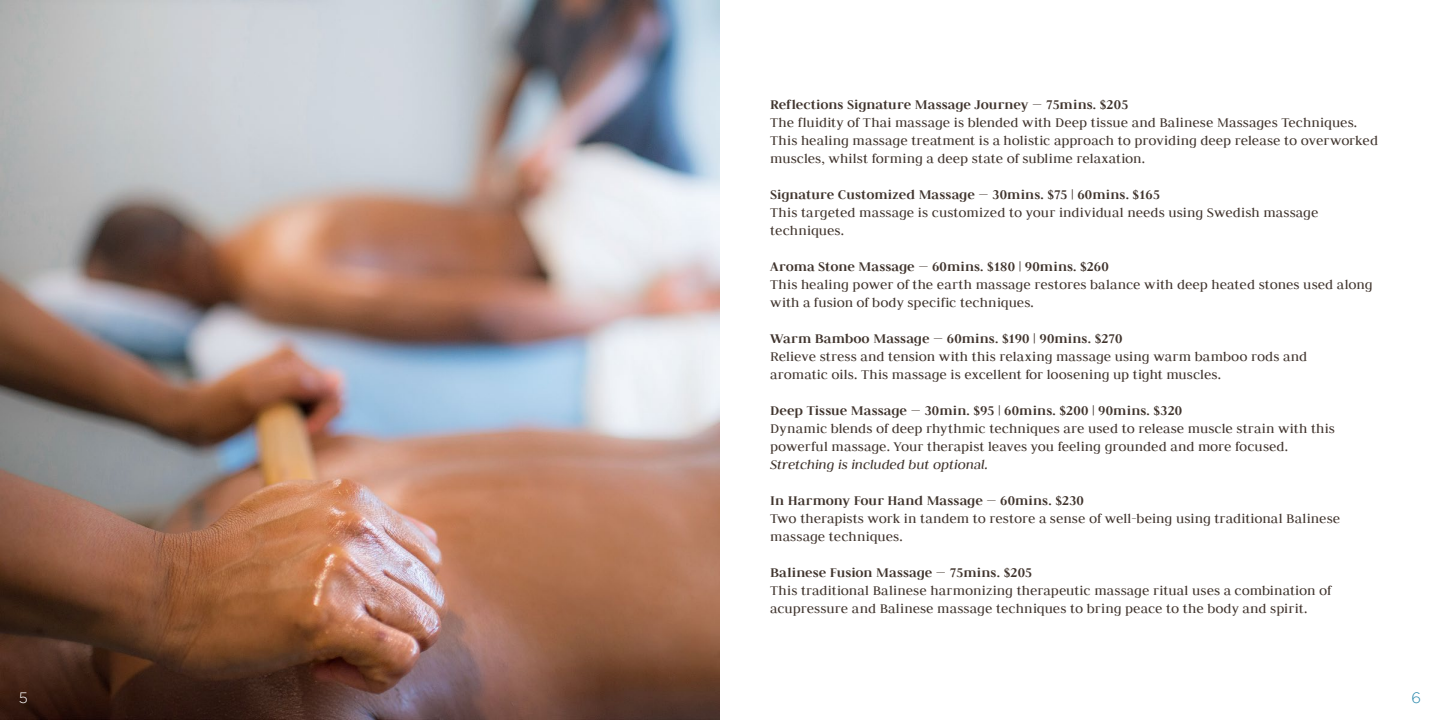
<style>
.page{position:relative;width:1440px;height:720px;background:#fff}
.page>*{position:absolute;margin:0;border:0;box-sizing:border-box;transform-origin:0 0}
.t1{font:15px/18px "Judson";letter-spacing:.005em;color:#40342d}
.t2{font:700 15px "Judson";letter-spacing:.005em;color:#40342d}
.t3{font:italic 15px "Judson";letter-spacing:-.005em;color:#40342d}
.t4{font:300 15px "Gotham";color:#fff}
.t5{font:300 15px "Gotham";color:#2586aa}
</style>
<div class="page">
<img style="left:0;top:0;width:720px;height:720px">
<p class="t2" style="left:770px;top:95px;width:360px">Reflections Signature Massage Journey — 75mins. $205</p>
<p class="t1" style="left:770px;top:113px;width:609px">The fluidity of Thai massage is blended with Deep tissue and Balinese Massages Techniques.<br>This healing massage treatment is a holistic approach to providing deep release to overworked muscles, whilst forming a deep state of sublime relaxation.</p>
<p class="t2" style="left:770px;top:185px;width:391px">Signature Customized Massage — 30mins. $75 | 60mins. $165</p>
<p class="t1" style="left:770px;top:203px;width:550px">This targeted massage is customized to your individual needs using Swedish massage techniques.</p>
<p class="t2" style="left:770px;top:257px;width:340px">Aroma Stone Massage — 60mins. $180 | 90mins. $260</p>
<p class="t1" style="left:770px;top:275px;width:604px">This healing power of the earth massage restores balance with deep heated stones used along with a fusion of body specific techniques.</p>
<p class="t2" style="left:770px;top:329px;width:354px">Warm Bamboo Massage — 60mins. $190 | 90mins. $270</p>
<p class="t1" style="left:770px;top:347px;width:539px">Relieve stress and tension with this relaxing massage using warm bamboo rods and aromatic oils. This massage is excellent for loosening up tight muscles.</p>
<p class="t2" style="left:770px;top:401px;width:414px">Deep Tissue Massage — 30min. $95 | 60mins. $200 | 90mins. $320</p>
<p class="t1" style="left:770px;top:419px;width:566px">Dynamic blends of deep rhythmic techniques are used to release muscle strain with this powerful massage. Your therapist leaves you feeling grounded and more focused.</p>
<p class="t3" style="left:770px;top:455px;width:219px">Stretching is included but optional.</p>
<p class="t2" style="left:770px;top:491px;width:315px">In Harmony Four Hand Massage — 60mins. $230</p>
<p class="t1" style="left:770px;top:509px;width:572px">Two therapists work in tandem to restore a sense of well-being using traditional Balinese massage techniques.</p>
<p class="t2" style="left:770px;top:563px;width:264px">Balinese Fusion Massage — 75mins. $205</p>
<p class="t1" style="left:770px;top:581px;width:563px">This traditional Balinese harmonizing therapeutic massage ritual uses a combination of acupressure and Balinese massage techniques to bring peace to the body and spirit.</p>
<p class="t4" style="left:19px;top:690px;width:11px">5</p>
<p class="t5" style="left:1411px;top:690px;width:11px">6</p>
</div>
